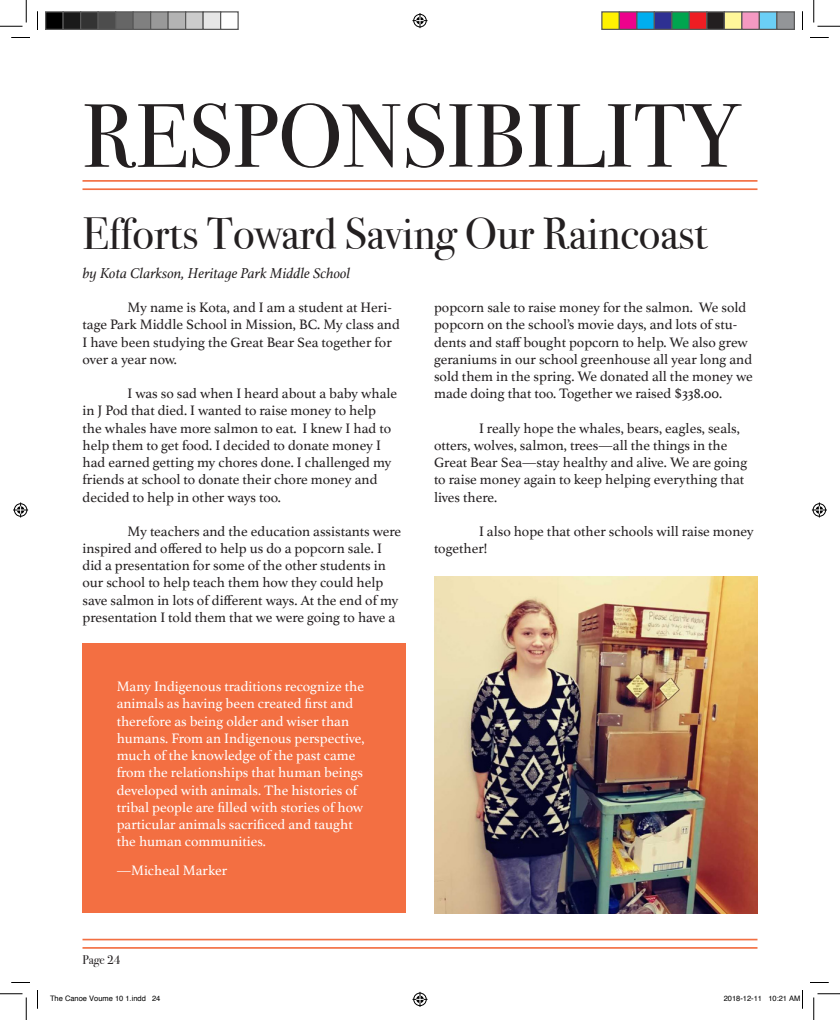
<style>
.page{position:relative;width:840px;height:1020px;background:#fff}
.page>*{position:absolute;margin:0;border:0;box-sizing:border-box;transform-origin:0 0}
.Masthead{font:90px "Bodoni Svty Two ITCTT";color:#231f20}
.Story_Heading{font:45px "Bodoni Svty Two ITCTT";color:#231f20}
.Author{font:italic 15px "Athelas";color:#231f20}
._2_Column_Paragraph{font:14.38px/17.2px "Athelas";color:#231f20}
.t1{font:14.38px/17.2px "Athelas";color:#fff}
.t2{font:12.5px "Bodoni Svty Two ITCTT";color:#231f20}
.t3{font:7.5px "Helvetica";color:#000}
</style>
<div class="page">
<hr style="left:82px;top:939px;width:676px;height:1px;background:#f36f42">
<hr style="left:82px;top:947px;width:676px;height:2px;background:#f36f42">
<hr style="left:82px;top:188px;width:676px;height:2px;background:#f36f42">
<hr style="left:82px;top:180px;width:676px;height:2px;background:#f36f42">
<div style="left:82px;top:643px;width:324px;height:270px;background:#f36f42"></div>
<img style="left:434px;top:577px;width:324px;height:336px">
<svg style="left:11px;top:37px;width:19px;height:1px"></svg>
<svg style="left:810px;top:37px;width:19px;height:1px"></svg>
<svg style="left:11px;top:982px;width:19px;height:1px"></svg>
<svg style="left:810px;top:982px;width:19px;height:1px"></svg>
<svg style="left:37px;top:11px;width:1px;height:19px"></svg>
<svg style="left:37px;top:990px;width:1px;height:19px"></svg>
<svg style="left:802px;top:11px;width:1px;height:19px"></svg>
<svg style="left:0;top:0;width:27px;height:27px"></svg>
<svg style="left:0;top:994px;width:27px;height:26px"></svg>
<svg style="left:814px;top:0;width:26px;height:27px"></svg>
<svg style="left:814px;top:994px;width:26px;height:26px"></svg>
<svg style="left:412px;top:13px;width:16px;height:15px"></svg>
<svg style="left:412px;top:992px;width:16px;height:15px"></svg>
<svg style="left:13px;top:502px;width:15px;height:16px"></svg>
<svg style="left:812px;top:502px;width:15px;height:16px"></svg>
<div style="left:46px;top:12px;width:17px;height:17px;background:#000"></div>
<div style="left:45px;top:11px;width:19px;height:19px;border:1px solid #595959"></div>
<div style="left:63px;top:12px;width:18px;height:17px;background:#1a1a1a"></div>
<div style="left:62px;top:11px;width:19px;height:19px;border:1px solid #595959"></div>
<div style="left:81px;top:12px;width:17px;height:17px;background:#333"></div>
<div style="left:80px;top:11px;width:19px;height:19px;border:1px solid #595959"></div>
<div style="left:98px;top:12px;width:18px;height:17px;background:#4d4d4d"></div>
<div style="left:98px;top:11px;width:18px;height:19px;border:1px solid #595959"></div>
<div style="left:116px;top:12px;width:17px;height:17px;background:#666"></div>
<div style="left:115px;top:11px;width:19px;height:19px;border:1px solid #595959"></div>
<div style="left:133px;top:12px;width:18px;height:17px;background:#808080"></div>
<div style="left:132px;top:11px;width:19px;height:19px;border:1px solid #595959"></div>
<div style="left:151px;top:12px;width:17px;height:17px;background:#999"></div>
<div style="left:150px;top:11px;width:19px;height:19px;border:1px solid #595959"></div>
<div style="left:168px;top:12px;width:18px;height:17px;background:#b3b3b3"></div>
<div style="left:168px;top:11px;width:18px;height:19px;border:1px solid #595959"></div>
<div style="left:186px;top:12px;width:17px;height:17px;background:#ccc"></div>
<div style="left:185px;top:11px;width:19px;height:19px;border:1px solid #595959"></div>
<div style="left:203px;top:12px;width:18px;height:17px;background:#e6e6e6"></div>
<div style="left:202px;top:11px;width:19px;height:19px;border:1px solid #595959"></div>
<div style="left:220px;top:11px;width:19px;height:19px;border:1px solid #595959"></div>
<div style="left:602px;top:12px;width:17px;height:17px;background:#fff101"></div>
<div style="left:601px;top:11px;width:19px;height:19px;border:1px solid #595959"></div>
<div style="left:619px;top:12px;width:18px;height:17px;background:#ed028c"></div>
<div style="left:619px;top:11px;width:19px;height:19px;border:1px solid #595959"></div>
<div style="left:637px;top:12px;width:17px;height:17px;background:#00aeef"></div>
<div style="left:636px;top:11px;width:19px;height:19px;border:1px solid #595959"></div>
<div style="left:654px;top:12px;width:18px;height:17px;background:#2e3092"></div>
<div style="left:654px;top:11px;width:18px;height:19px;border:1px solid #595959"></div>
<div style="left:672px;top:12px;width:17px;height:17px;background:#00a54f"></div>
<div style="left:671px;top:11px;width:19px;height:19px;border:1px solid #595959"></div>
<div style="left:689px;top:12px;width:18px;height:17px;background:#ee1d23"></div>
<div style="left:689px;top:11px;width:19px;height:19px;border:1px solid #595959"></div>
<div style="left:707px;top:12px;width:17px;height:17px;background:#231f20"></div>
<div style="left:706px;top:11px;width:19px;height:19px;border:1px solid #595959"></div>
<div style="left:724px;top:12px;width:18px;height:17px;background:#fff79a"></div>
<div style="left:724px;top:11px;width:18px;height:19px;border:1px solid #595959"></div>
<div style="left:742px;top:12px;width:17px;height:17px;background:#f499c2"></div>
<div style="left:741px;top:11px;width:19px;height:19px;border:1px solid #595959"></div>
<div style="left:759px;top:12px;width:18px;height:17px;background:#6bcff6"></div>
<div style="left:759px;top:11px;width:19px;height:19px;border:1px solid #595959"></div>
<div style="left:777px;top:12px;width:17px;height:17px;background:#939598"></div>
<div style="left:776px;top:11px;width:19px;height:19px;border:1px solid #595959"></div>
<svg style="left:802px;top:990px;width:1px;height:19px"></svg>
<p class="Masthead" style="left:82px;top:62px;width:660px">RESPONSIBILITY</p>
<p class="Story_Heading" style="left:82px;top:197px;width:626px">Efforts Toward Saving Our Raincoast</p>
<p class="Author" style="left:82px;top:261px;width:269px">by Kota Clarkson, Heritage Park Middle School</p>
<p class="_2_Column_Paragraph" style="left:82px;top:298px;width:319px;text-indent:45px">My name is Kota, and I am a student at Heri&shy;tage Park Middle School in Mission, BC. My class and I have been studying the Great Bear Sea together for over a year now.</p>
<p class="_2_Column_Paragraph" style="left:82px;top:384px;width:316px;text-indent:45px">I was so sad when I heard about a baby whale in J Pod that died. I wanted to raise money to help the whales have more salmon to eat. I knew I had to help them to get food. I decided to donate money I had earned getting my chores done. I challenged my friends at school to donate their chore money and decided to help in other ways too.</p>
<p class="_2_Column_Paragraph" style="left:82px;top:522px;width:320px;text-indent:45px">My teachers and the education assistants were inspired and offered to help us do a popcorn sale. I did a presentation for some of the other students in our school to help teach them how they could help save salmon in lots of different ways. At the end of my presentation I told them that we were going to have a</p>
<p class="_2_Column_Paragraph" style="left:434px;top:298px;width:320px">popcorn sale to raise money for the salmon. We sold popcorn on the school’s movie days, and lots of stu&shy;dents and staff bought popcorn to help. We also grew geraniums in our school greenhouse all year long and sold them in the spring. We donated all the money we made doing that too. Together we raised $338.00.</p>
<p class="_2_Column_Paragraph" style="left:434px;top:419px;width:315px;text-indent:45px">I really hope the whales, bears, eagles, seals, otters, wolves, salmon, trees—all the things in the Great Bear Sea—stay healthy and alive. We are going to raise money again to keep helping everything that lives there.</p>
<p class="_2_Column_Paragraph" style="left:434px;top:522px;width:321px;text-indent:45px">I also hope that other schools will raise money together!</p>
<p class="t1" style="left:117px;top:677px;width:250px">Many Indigenous traditions recognize the animals as having been created first and therefore as being older and wiser than humans. From an Indigenous perspective, much of the knowledge of the past came from the relationships that human beings developed with animals. The histories of tribal people are filled with stories of how particular animals sacrificed and taught the human communities.</p>
<p class="t1" style="left:117px;top:861px;width:112px">—Micheal Marker</p>
<p class="t2" style="left:82px;top:950px;width:40px">Page 24</p>
<p class="t3" style="left:50px;top:993px;width:112px">The Canoe Voume 10 1.indd 24</p>
<p class="t3" style="left:724px;top:993px;width:78px">2018-12-11 10:21 AM</p>
</div>
